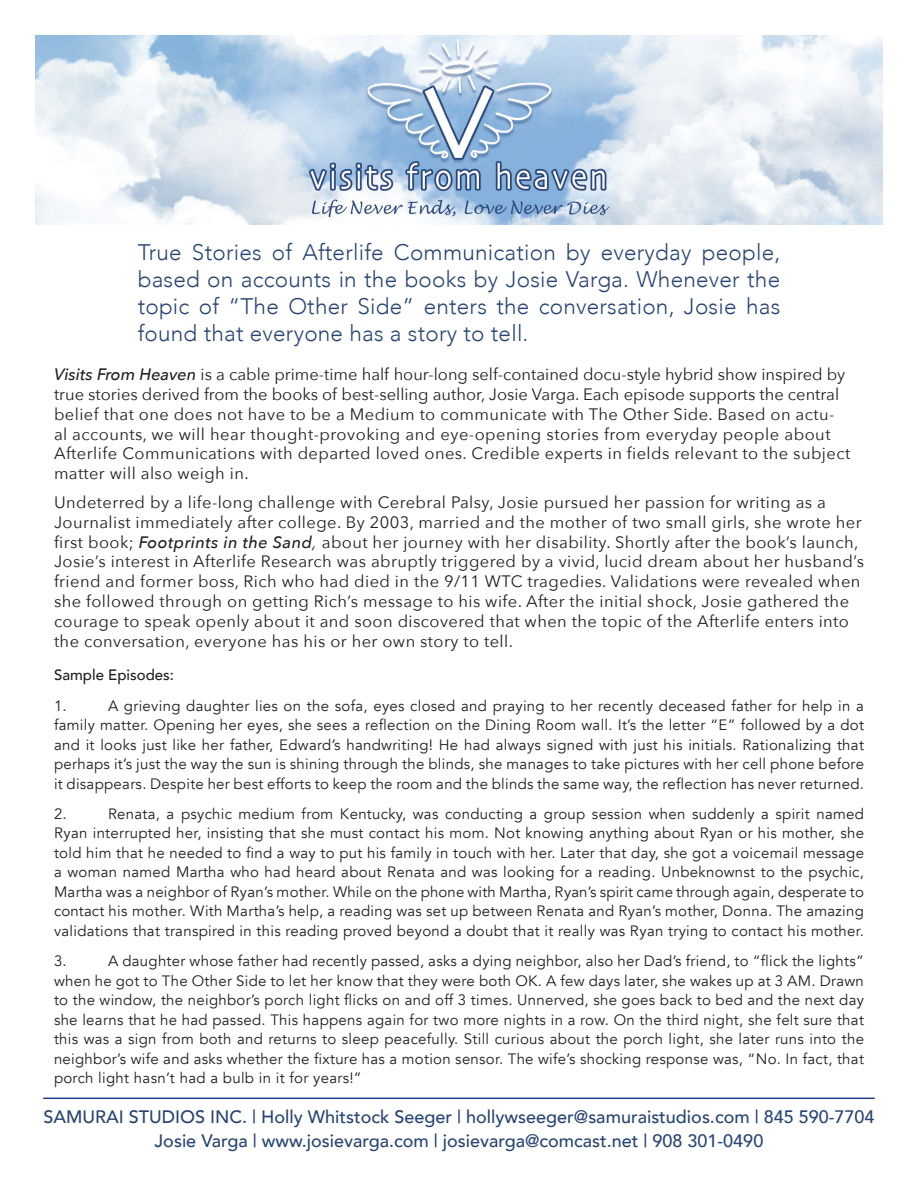
<style>
.page{position:relative;width:918px;height:1188px;background:#fff}
.page>*{position:absolute;margin:0;border:0;box-sizing:border-box;transform-origin:0 0}
.t1{font:300 22.5px/27px "Avenir";letter-spacing:.01em;color:#284574;text-align:justify}
.t2{font:500 18px/24px "Avenir";color:#284574;text-align:center}
.t3{font:16.5px/19.8px "Avenir Next";letter-spacing:.025em;color:#231f20}
.t4{font:15px/19.5px "Avenir";letter-spacing:.02em;color:#231f20;text-align:justify}
.t5{font:500 15px "Avenir";color:#231f20}
.s1{font-weight:500;font-style:italic}
.s2{font-style:italic}
</style>
<div class="page">
<hr style="left:43px;top:1098px;width:832px;height:1px;background:#253f8e">
<img style="left:35px;top:35px;width:848px;height:189px">
<h1 class="t1" style="left:138px;top:239px;width:644px">True Stories of Afterlife Communication by everyday people, based on accounts in the books by Josie Varga. Whenever the topic of “The Other Side” enters the conversation, Josie has found that everyone has a story to tell.</h1>
<p class="t3" style="left:54px;top:364px;width:798px"><span class="s1">Visits From Heaven</span> is a cable prime-time half hour-long self-contained docu-style hybrid show inspired by true stories derived from the books of best-selling author, Josie Varga. Each episode supports the central belief that one does not have to be a Medium to communicate with The Other Side. Based on actu&shy;al accounts, we will hear thought-provoking and eye-opening stories from everyday people about Afterlife Communications with departed loved ones. Credible experts in fields relevant to the subject matter will also weigh in.</p>
<p class="t3" style="left:54px;top:492px;width:812px">Undeterred by a life-long challenge with Cerebral Palsy, Josie pursued her passion for writing as a Journalist immediately after college. By 2003, married and the mother of two small girls, she wrote her first book; <span class="s1">Footprints in the Sand</span><span class="s2">,</span> about her journey with her disability. Shortly after the book’s launch, Josie’s interest in Afterlife Research was abruptly triggered by a vivid, lucid dream about her husband’s friend and former boss, Rich who had died in the 9/11 WTC tragedies. Validations were revealed when she followed through on getting Rich’s message to his wife. After the initial shock, Josie gathered the courage to speak openly about it and soon discovered that when the topic of the Afterlife enters into the conversation, everyone has his or her own story to tell.</p>
<p class="t5" style="left:54px;top:662px;width:122px">Sample Episodes:</p>
<p class="t4" style="left:54px;top:696px;width:14px">1.</p>
<p class="t4" style="left:54px;top:696px;width:812px;text-indent:54px">A grieving daughter lies on the sofa, eyes closed and praying to her recently deceased father for help in a family matter. Opening her eyes, she sees a reflection on the Dining Room wall. It’s the letter “E” followed by a dot and it looks just like her father, Edward’s handwriting! He had always signed with just his initials. Rationalizing that perhaps it’s just the way the sun is shining through the blinds, she manages to take pictures with her cell phone before it disappears. Despite her best efforts to keep the room and the blinds the same way, the reflection has never returned.</p>
<p class="t4" style="left:54px;top:804px;width:14px">2.</p>
<p class="t4" style="left:54px;top:804px;width:812px;text-indent:54px">Renata, a psychic medium from Kentucky, was conducting a group session when suddenly a spirit named Ryan interrupted her, insisting that she must contact his mom. Not knowing anything about Ryan or his mother, she told him that he needed to find a way to put his family in touch with her. Later that day, she got a voicemail message a woman named Martha who had heard about Renata and was looking for a reading. Unbeknownst to the psychic, Martha was a neighbor of Ryan’s mother. While on the phone with Martha, Ryan’s spirit came through again, desperate to contact his mother. With Martha’s help, a reading was set up between Renata and Ryan’s mother, Donna. The amazing validations that transpired in this reading proved beyond a doubt that it really was Ryan trying to contact his mother.</p>
<p class="t4" style="left:54px;top:952px;width:14px">3.</p>
<p class="t4" style="left:54px;top:952px;width:812px;text-indent:54px">A daughter whose father had recently passed, asks a dying neighbor, also her Dad’s friend, to “flick the lights” when he got to The Other Side to let her know that they were both OK. A few days later, she wakes up at 3 AM. Drawn to the window, the neighbor’s porch light flicks on and off 3 times. Unnerved, she goes back to bed and the next day she learns that he had passed. This happens again for two more nights in a row. On the third night, she felt sure that this was a sign from both and returns to sleep peacefully. Still curious about the porch light, she later runs into the neighbor’s wife and asks whether the fixture has a motion sensor. The wife’s shocking response was, “No. In fact, that porch light hasn’t had a bulb in it for years!”</p>
<p class="t2" style="left:44px;top:1104px;width:832px">SAMURAI STUDIOS INC. | Holly Whitstock Seeger | hollywseeger@samuraistudios.com | 845 590-7704<br>Josie Varga | www.josievarga.com | josievarga@comcast.net | 908 301-0490</p>
</div>
